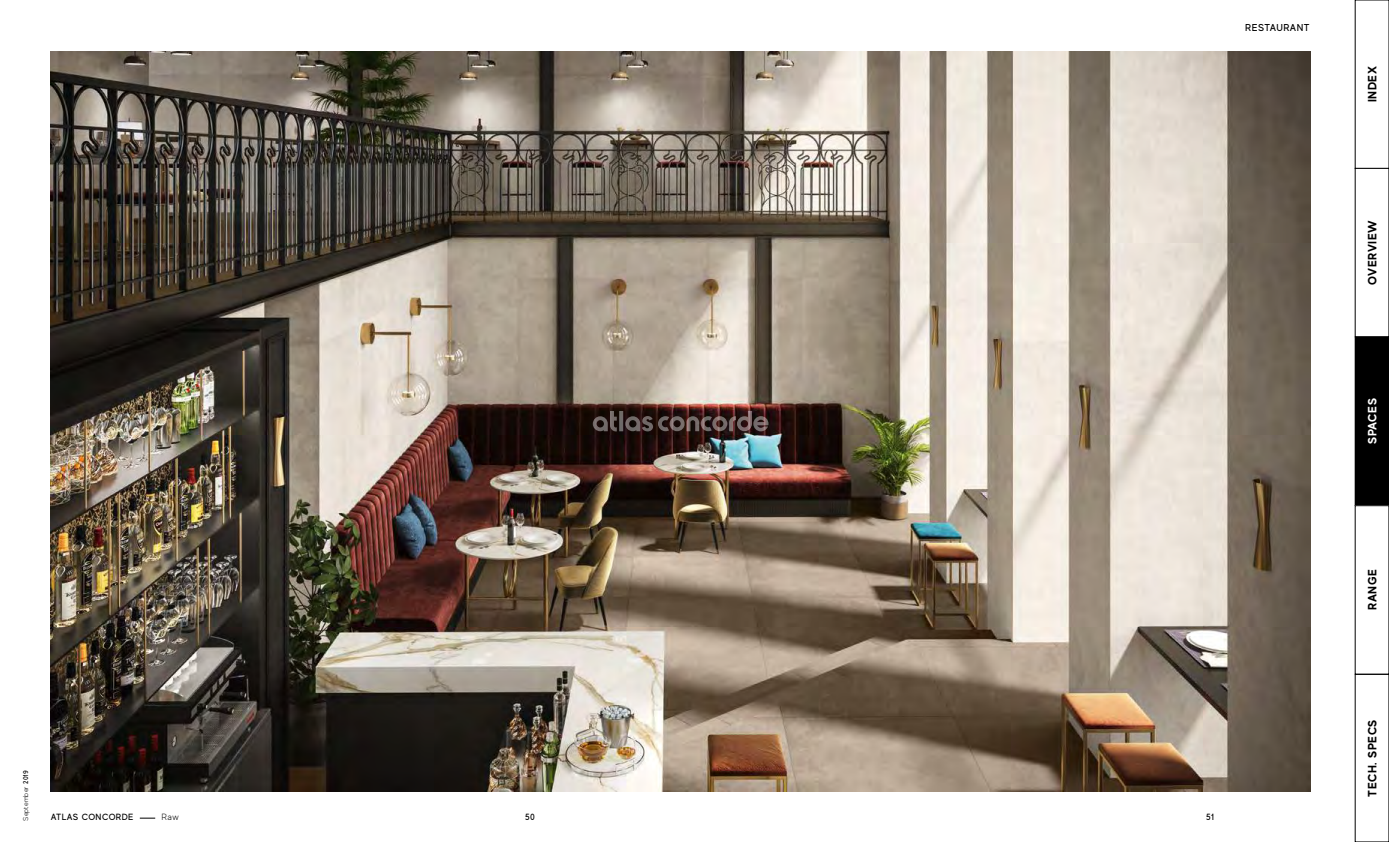
<style>
.page{position:relative;width:1389px;height:842px;background:#fff}
.page>*{position:absolute;margin:0;border:0;box-sizing:border-box;transform-origin:0 0}
.t1{font:700 12px "MADE Evolve Sans";letter-spacing:.05em;color:#000}
.t2{font:700 12px "MADE Evolve Sans";letter-spacing:.05em;color:#fff}
.t3{font:500 10px "MADE Evolve Sans";letter-spacing:.05em;color:#000}
.t4{font:500 9px "MADE Evolve Sans";letter-spacing:.04em;color:#000}
.t5{font:300 9px "MADE Evolve Sans";color:#000}
.t6{font:300 7px "MADE Evolve Sans";letter-spacing:.015em;color:#000}
.s1{font-weight:500}
</style>
<div class="page">
<img style="left:51px;top:51px;width:1260px;height:740px">
<svg style="left:593px;top:411px;width:176px;height:20px;background:#473635"></svg>
<div style="left:1355px;top:337px;width:34px;height:168px;background:#000"></div>
<svg style="left:140px;top:818px;width:15px;height:1px"></svg>
<p class="t3" style="left:1245px;top:22px;width:66px">RESTAURANT</p>
<p class="t6" style="left:21px;top:821px;width:52px;rotate:-90deg">September <span class="s1">2019</span></p>
<p class="t4" style="left:51px;top:812px;width:84px">ATLAS CONCORDE</p>
<p class="t5" style="left:162px;top:812px;width:19px">Raw</p>
<p class="t4" style="left:525px;top:812px;width:11px">50</p>
<p class="t4" style="left:1206px;top:812px;width:10px">51</p>
<p class="t1" style="left:1365px;top:102px;width:38px;rotate:-90deg">INDEX</p>
<p class="t1" style="left:1365px;top:285px;width:66px;rotate:-90deg">OVERVIEW</p>
<p class="t2" style="left:1365px;top:444px;width:47px;rotate:-90deg">SPACES</p>
<p class="t1" style="left:1365px;top:610px;width:42px;rotate:-90deg">RANGE</p>
<p class="t1" style="left:1365px;top:796px;width:78px;rotate:-90deg">TECH. SPECS</p>
</div>
